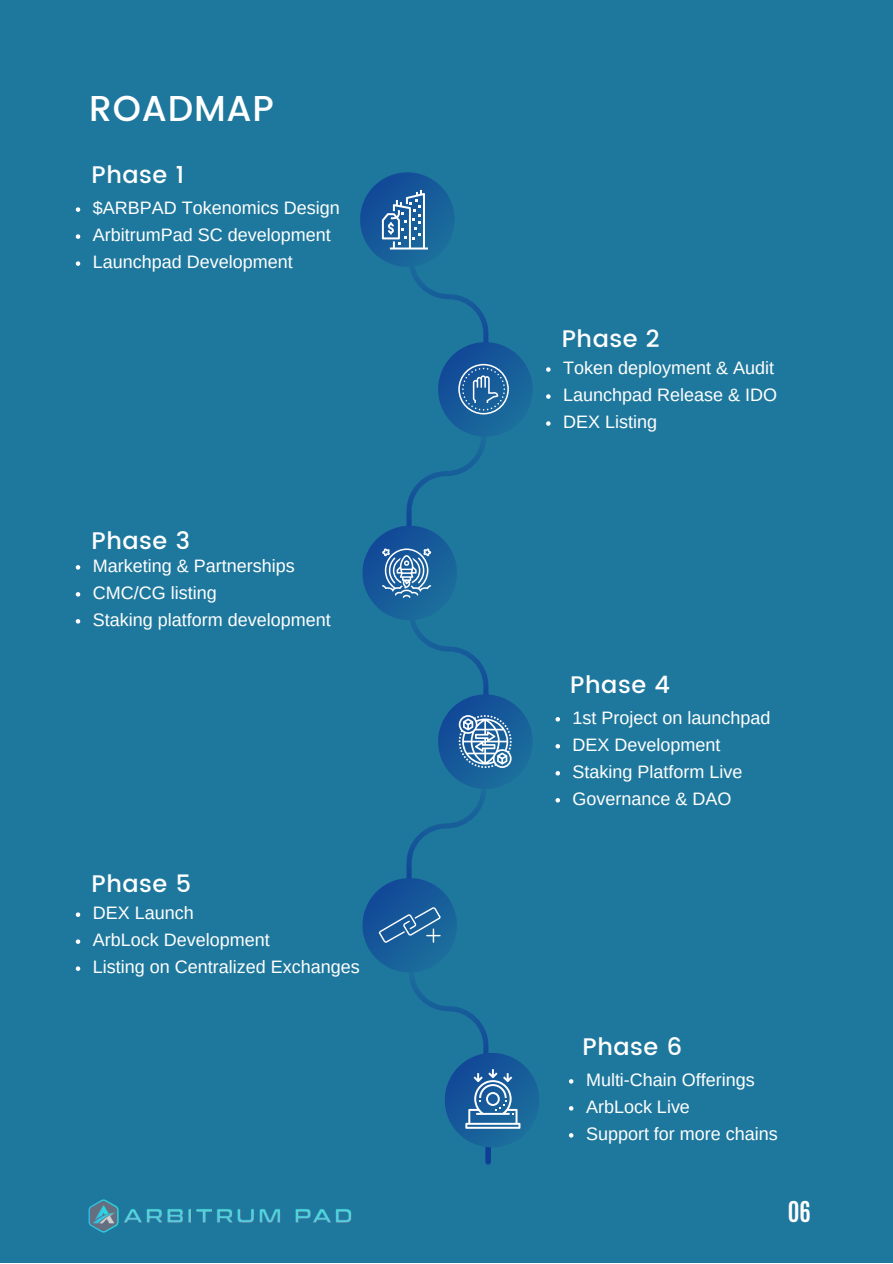
<style>
.page{position:relative;width:893px;height:1264px;background:#fff}
.page>*{position:absolute;margin:0;border:0;box-sizing:border-box;transform-origin:0 0}
.t1{font:500 36px "Poppins";letter-spacing:.025em;color:#fff}
.t2{font:500 24px "Poppins";letter-spacing:.025em;color:#fff}
.t3{font:700 24px "Antonio";color:#fff}
.t4{font:18px/27px "Arimo";color:#fff}
</style>
<div class="page">
<div style="left:0;top:0;width:892px;height:1262px;background:#1e789d"></div>
<svg style="left:76px;top:207px;width:4px;height:5px"></svg>
<svg style="left:76px;top:234px;width:4px;height:5px"></svg>
<svg style="left:76px;top:261px;width:4px;height:5px"></svg>
<svg style="left:555px;top:717px;width:5px;height:4px"></svg>
<svg style="left:555px;top:744px;width:5px;height:4px"></svg>
<svg style="left:555px;top:771px;width:5px;height:4px"></svg>
<svg style="left:555px;top:798px;width:5px;height:4px"></svg>
<svg style="left:76px;top:912px;width:4px;height:4px"></svg>
<svg style="left:76px;top:939px;width:4px;height:4px"></svg>
<svg style="left:76px;top:966px;width:4px;height:4px"></svg>
<svg style="left:546px;top:367px;width:4px;height:5px"></svg>
<svg style="left:546px;top:394px;width:4px;height:5px"></svg>
<svg style="left:546px;top:421px;width:4px;height:5px"></svg>
<svg style="left:76px;top:565px;width:4px;height:4px"></svg>
<svg style="left:76px;top:592px;width:4px;height:4px"></svg>
<svg style="left:76px;top:619px;width:4px;height:4px"></svg>
<img style="left:88px;top:1199px;width:264px;height:33px">
<div style="left:485px;top:1138px;width:6px;height:23px;background:#0f3e97"></div>
<svg style="left:360px;top:172px;width:179px;height:975px"></svg>
<svg style="left:569px;top:1079px;width:4px;height:4px"></svg>
<svg style="left:569px;top:1106px;width:4px;height:4px"></svg>
<svg style="left:569px;top:1133px;width:4px;height:4px"></svg>
<h1 class="t1" style="left:89px;top:88px;width:186px">ROADMAP</h1>
<h2 class="t2" style="left:91px;top:160px;width:94px">Phase 1</h2>
<p class="t4" style="left:93px;top:194px;width:248px">$ARBPAD Tokenomics Design<br>ArbitrumPad SC development<br>Launchpad Development</p>
<h2 class="t2" style="left:91px;top:526px;width:100px">Phase 3</h2>
<p class="t4" style="left:93px;top:552px;width:239px">Marketing &amp; Partnerships<br>CMC/CG listing<br>Staking platform development</p>
<h2 class="t2" style="left:91px;top:870px;width:101px">Phase 5</h2>
<p class="t4" style="left:93px;top:899px;width:268px">DEX Launch<br>ArbLock Development<br>Listing on Centralized Exchanges</p>
<h2 class="t2" style="left:561px;top:324px;width:100px">Phase 2</h2>
<p class="t4" style="left:563px;top:354px;width:215px">Token deployment &amp; Audit<br>Launchpad Release &amp; IDO<br>DEX Listing</p>
<h2 class="t2" style="left:570px;top:671px;width:101px">Phase 4</h2>
<p class="t4" style="left:572px;top:704px;width:199px">1st Project on launchpad<br>DEX Development<br>Staking Platform Live<br>Governance &amp; DAO</p>
<h2 class="t2" style="left:582px;top:1032px;width:101px">Phase 6</h2>
<p class="t4" style="left:586px;top:1066px;width:193px">Multi-Chain Offerings<br>ArbLock Live<br>Support for more chains</p>
<h2 class="t3" style="left:787px;top:1194px;width:25px">06</h2>
</div>
